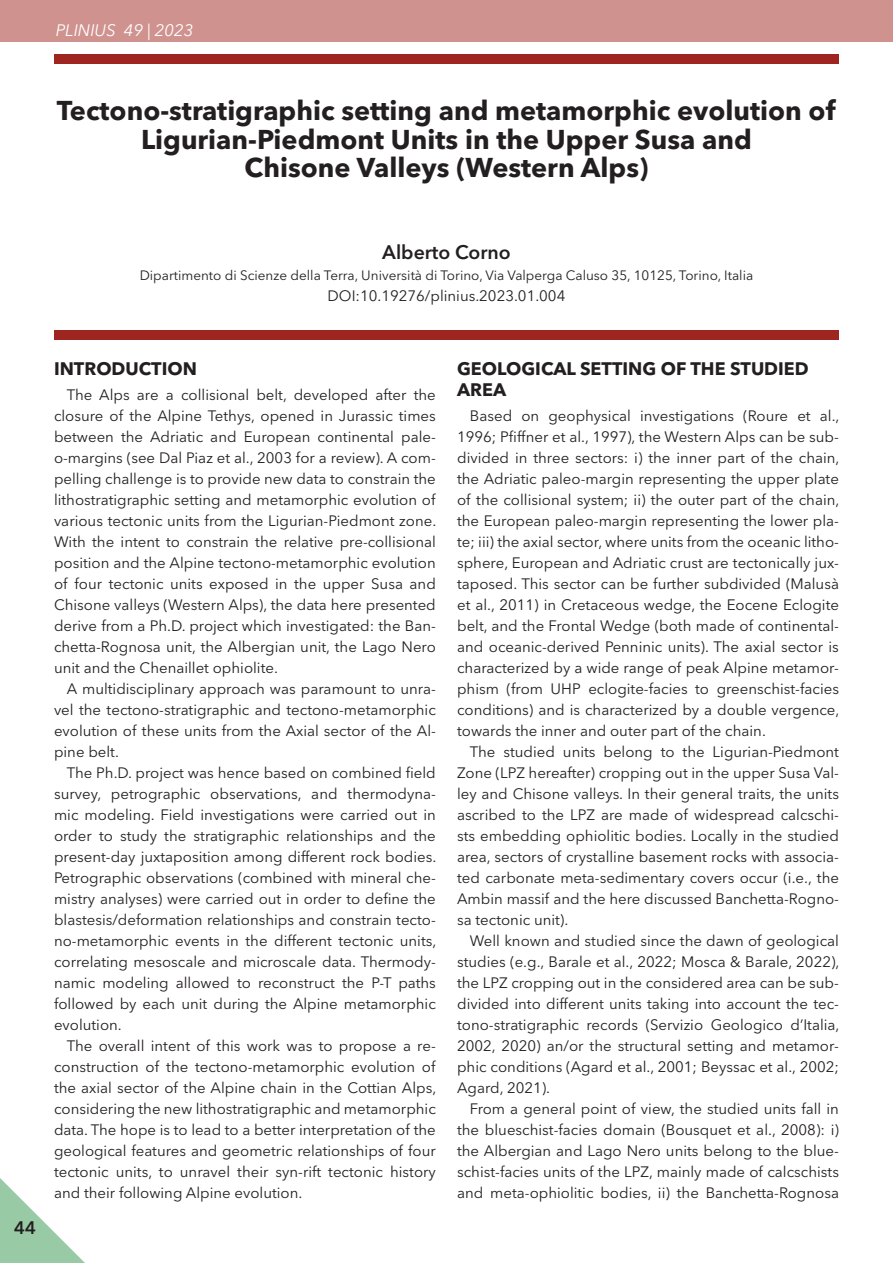
<style>
.page{position:relative;width:893px;height:1263px;background:#fff}
.page>*{position:absolute;margin:0;border:0;box-sizing:border-box;transform-origin:0 0}
.t1{font:700 27px/28.5px "Avenir Next LT Pro";color:#231f20;text-align:center}
.t2{font:600 19.5px "Avenir Next LT Pro";color:#231f20}
.t3{font:700 18px/21px "Avenir Next LT Pro";color:#231f20}
.t4{font:600 18px "Avenir Next LT Pro";color:#231f20}
.t5{font:italic 16.5px "Avenir Next LT Pro";color:#fff}
.t6{font:15px/21px "Avenir Next LT Pro";color:#231f20;text-align:justify}
.t7{font:13.5px "Avenir Next LT Pro";color:#231f20}
</style>
<div class="page">
<div style="left:0;top:0;width:893px;height:42px;background:#cf928f"></div>
<svg style="left:0;top:1178px;width:85px;height:85px"></svg>
<div style="left:54px;top:54px;width:785px;height:10px;background:#9f2520"></div>
<div style="left:54px;top:330px;width:785px;height:10px;background:#9f2520"></div>
<p class="t5" style="left:56px;top:20px;width:139px">PLINIUS 49 | 2023</p>
<h1 class="t1" style="left:57px;top:96px;width:780px">Tectono-stratigraphic setting and metamorphic evolution of<br>Ligurian-Piedmont Units in the Upper Susa and<br>Chisone Valleys (Western Alps)</h1>
<h2 class="t2" style="left:382px;top:241px;width:130px">Alberto Corno</h2>
<p class="t7" style="left:140px;top:267px;width:615px">Dipartimento di Scienze della Terra, Università di Torino, Via Valperga Caluso 35, 10125, Torino, Italia</p>
<p class="t6" style="left:328px;top:285px;width:239px">DOI:10.19276/plinius.2023.01.004</p>
<p class="t4" style="left:14px;top:1217px;width:23px">44</p>
<p class="t3" style="left:54px;top:358px;width:145px">INTRODUCTION</p>
<p class="t6" style="left:54px;top:384px;width:384px;text-indent:13px">The Alps are a collisional belt, developed after the closure of the Alpine Tethys, opened in Jurassic times between the Adriatic and European continental pale&shy;o-margins (see Dal Piaz et al., 2003 for a review). A com&shy;pelling challenge is to provide new data to constrain the lithostratigraphic setting and metamorphic evolution of various tectonic units from the Ligurian-Piedmont zone.<br>With the intent to constrain the relative pre-collisional position and the Alpine tectono-metamorphic evolution of four tectonic units exposed in the upper Susa and Chisone valleys (Western Alps), the data here presented derive from a Ph.D. project which investigated: the Ban&shy;chetta-Rognosa unit, the Albergian unit, the Lago Nero unit and the Chenaillet ophiolite.</p>
<p class="t6" style="left:54px;top:678px;width:383px;text-indent:13px">A multidisciplinary approach was paramount to unra&shy;vel the tectono-stratigraphic and tectono-metamorphic evolution of these units from the Axial sector of the Al&shy;pine belt.</p>
<p class="t6" style="left:54px;top:762px;width:384px;text-indent:13px">The Ph.D. project was hence based on combined field survey, petrographic observations, and thermodyna&shy;mic modeling. Field investigations were carried out in order to study the stratigraphic relationships and the present-day juxtaposition among different rock bodies.<br>Petrographic observations (combined with mineral che&shy;mistry analyses) were carried out in order to define the blastesis/deformation relationships and constrain tecto&shy;no-metamorphic events in the different tectonic units, correlating mesoscale and microscale data. Thermody&shy;namic modeling allowed to reconstruct the P-T paths followed by each unit during the Alpine metamorphic evolution.</p>
<p class="t6" style="left:54px;top:1035px;width:384px;text-indent:13px">The overall intent of this work was to propose a re&shy;construction of the tectono-metamorphic evolution of the axial sector of the Alpine chain in the Cottian Alps, considering the new lithostratigraphic and metamorphic data. The hope is to lead to a better interpretation of the geological features and geometric relationships of four tectonic units, to unravel their syn-rift tectonic history and their following Alpine evolution.</p>
<p class="t3" style="left:457px;top:358px;width:353px">GEOLOGICAL SETTING OF THE STUDIED<br>AREA</p>
<p class="t6" style="left:457px;top:405px;width:384px;text-indent:13px">Based on geophysical investigations (Roure et al., 1996; Pfiffner et al., 1997), the Western Alps can be sub&shy;divided in three sectors: i) the inner part of the chain, the Adriatic paleo-margin representing the upper plate of the collisional system; ii) the outer part of the chain, the European paleo-margin representing the lower pla&shy;te; iii) the axial sector, where units from the oceanic litho&shy;sphere, European and Adriatic crust are tectonically jux&shy;taposed. This sector can be further subdivided (Malusà et al., 2011) in Cretaceous wedge, the Eocene Eclogite belt, and the Frontal Wedge (both made of continental&shy;and oceanic-derived Penninic units). The axial sector is characterized by a wide range of peak Alpine metamor&shy;phism (from UHP eclogite-facies to greenschist-facies conditions) and is characterized by a double vergence, towards the inner and outer part of the chain.</p>
<p class="t6" style="left:457px;top:741px;width:383px;text-indent:13px">The studied units belong to the Ligurian-Piedmont Zone (LPZ hereafter) cropping out in the upper Susa Val&shy;ley and Chisone valleys. In their general traits, the units ascribed to the LPZ are made of widespread calcschi&shy;sts embedding ophiolitic bodies. Locally in the studied area, sectors of crystalline basement rocks with associa&shy;ted carbonate meta-sedimentary covers occur (i.e., the Ambin massif and the here discussed Banchetta-Rogno&shy;sa tectonic unit).</p>
<p class="t6" style="left:457px;top:930px;width:384px;text-indent:13px">Well known and studied since the dawn of geological studies (e.g., Barale et al., 2022; Mosca &amp; Barale, 2022), the LPZ cropping out in the considered area can be sub&shy;divided into different units taking into account the tec&shy;tono-stratigraphic records (Servizio Geologico d’Italia, 2002, 2020) an/or the structural setting and metamor&shy;phic conditions (Agard et al., 2001; Beyssac et al., 2002; Agard, 2021).</p>
<p class="t6" style="left:457px;top:1098px;width:383px;text-indent:13px">From a general point of view, the studied units fall in the blueschist-facies domain (Bousquet et al., 2008): i) the Albergian and Lago Nero units belong to the blue&shy;schist-facies units of the LPZ, mainly made of calcschists and meta-ophiolitic bodies, ii) the Banchetta-Rognosa</p>
</div>
